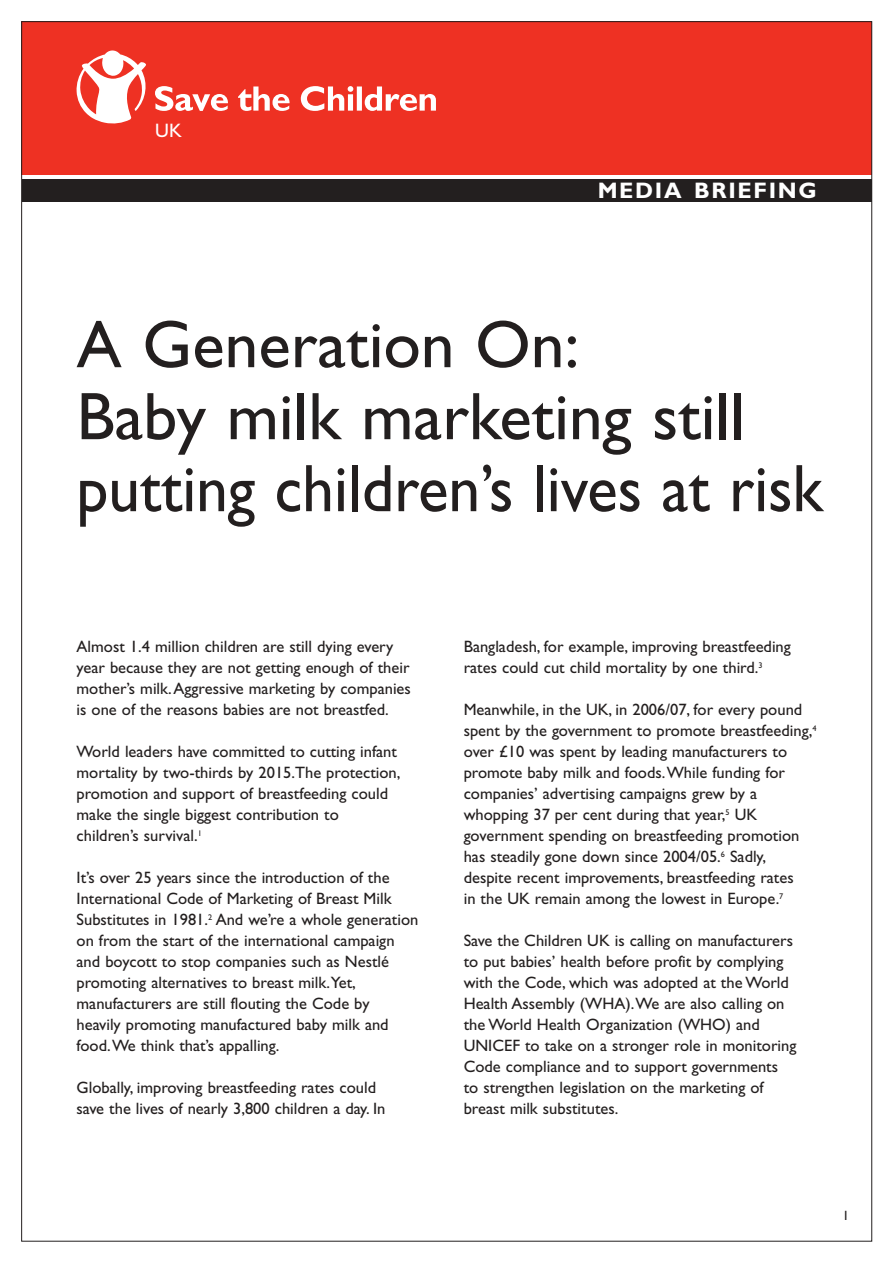
<style>
.page{position:relative;width:893px;height:1263px;background:#fff}
.page>*{position:absolute;margin:0;border:0;box-sizing:border-box;transform-origin:0 0}
.t1{font:67.5px/72px "Gill Sans";color:#231f1f}
.t2{font:700 22.5px "Gill Sans";letter-spacing:.075em;color:#fff}
.t3{font:19.5px "Gill Sans";color:#fff}
.t4{font:16.5px/21px "Gill Sans";color:#231f1f}
.t5{font:13.5px "Gill Sans";color:#231f1f}
</style>
<div class="page">
<div style="left:21px;top:21px;width:851px;height:153px;background:#ee3123"></div>
<div style="left:22px;top:179px;width:850px;height:22px;background:#231f1f"></div>
<svg style="left:155px;top:86px;width:73px;height:25px"></svg>
<svg style="left:238px;top:86px;width:52px;height:25px"></svg>
<svg style="left:301px;top:86px;width:52px;height:25px"></svg>
<div style="left:357px;top:86px;width:5px;height:25px;background:#fff"></div>
<svg style="left:364px;top:86px;width:72px;height:25px"></svg>
<svg style="left:77px;top:50px;width:69px;height:73px"></svg>
<p class="t3" style="left:155px;top:124px;width:28px">UK</p>
<h2 class="t2" style="left:597px;top:182px;width:221px">MEDIA BRIEFING</h2>
<h1 class="t1" style="left:77px;top:316px;width:747px">A Generation On:<br>Baby milk marketing still putting children’s lives at risk</h1>
<p class="t4" style="left:77px;top:638px;width:336px">Almost 1.4 million children are still dying every year because they are not getting enough of their mother’s milk.Aggressive marketing by companies is one of the reasons babies are not breastfed.</p>
<p class="t4" style="left:77px;top:743px;width:325px">World leaders have committed to cutting infant mortality by two-thirds by 2015.The protection, promotion and support of breastfeeding could make the single biggest contribution to children’s survival.<sup>1</sup></p>
<p class="t4" style="left:77px;top:869px;width:343px">It’s over 25 years since the introduction of the International Code of Marketing of Breast Milk Substitutes in 1981.<sup>2</sup> And we’re a whole generation on from the start of the international campaign and boycott to stop companies such as Nestlé promoting alternatives to breast milk.Yet, manufacturers are still flouting the Code by<br>heavily promoting manufactured baby milk and food.We think that’s appalling.</p>
<p class="t4" style="left:77px;top:1079px;width:310px">Globally, improving breastfeeding rates could save the lives of nearly 3,800 children a day. In</p>
<p class="t4" style="left:463px;top:638px;width:329px">Bangladesh, for example, improving breastfeeding rates could cut child mortality by one third.<sup>3</sup></p>
<p class="t4" style="left:463px;top:701px;width:354px">Meanwhile, in the UK, in 2006/07, for every pound spent by the government to promote breastfeeding,<sup>4 </sup>over £10 was spent by leading manufacturers to promote baby milk and foods.While funding for companies’ advertising campaigns grew by a whopping 37 per cent during that year,<sup>5</sup> UK government spending on breastfeeding promotion has steadily gone down since 2004/05.<sup>6</sup> Sadly, despite recent improvements, breastfeeding rates<br>in the UK remain among the lowest in Europe.<sup>7</sup></p>
<p class="t4" style="left:463px;top:932px;width:334px">Save the Children UK is calling on manufacturers to put babies’ health before profit by complying with the Code, which was adopted at the World Health Assembly (WHA).We are also calling on the World Health Organization (WHO) and UNICEF to take on a stronger role in monitoring Code compliance and to support governments to strengthen legislation on the marketing of breast milk substitutes.</p>
<p class="t5" style="left:842px;top:1211px;width:8px">1</p>
</div>
